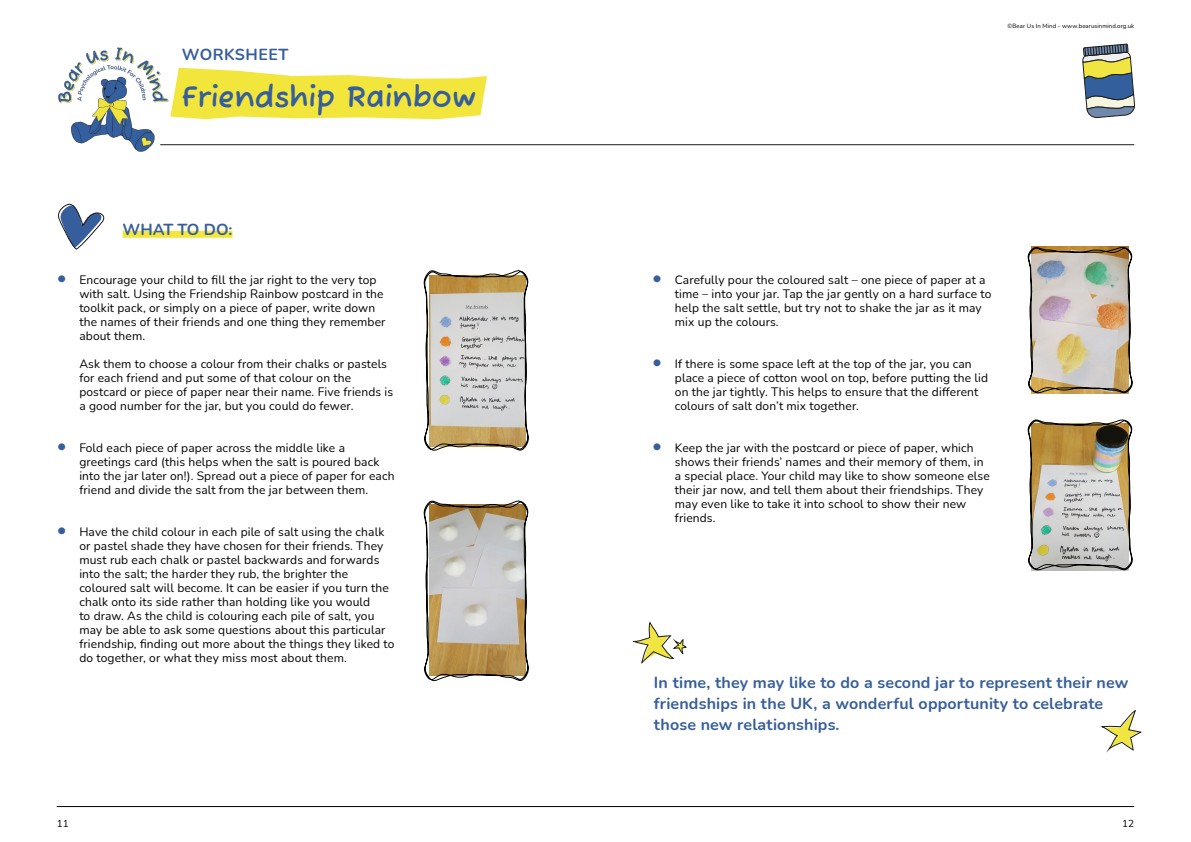
<style>
.page{position:relative;width:1191px;height:842px;background:#fff}
.page>*{position:absolute;margin:0;border:0;box-sizing:border-box;transform-origin:0 0}
.t1{font:700 30px "Fuzzy Bubbles";color:#355e9b}
.t2{font:700 16px/21px "Nunito";letter-spacing:.01em;color:#365e99}
.t3{font:700 16px "Nunito";color:#355e9b}
.t4{font:700 16px "Nunito";letter-spacing:.03em;color:#365e9c}
.t5{font:12px/14px "Nunito";letter-spacing:.01em;color:#000}
.t6{font:10px "Nunito";color:#000}
.t7{font:6px "Nunito";letter-spacing:.01em;color:#000}
.s1{font-weight:700;font-size:19px;color:#355e9b}
</style>
<div class="page">
<hr style="left:57px;top:806px;width:1077px;height:1px;background:#000">
<img style="left:58px;top:47px;width:112px;height:105px">
<hr style="left:160px;top:145px;width:974px;height:1px;background:#1e1e1c">
<div style="left:122px;top:231px;width:110px;height:7px;background:#f3e63c"></div>
<svg style="left:58px;top:204px;width:46px;height:45px"></svg>
<svg style="left:633px;top:622px;width:53px;height:41px"></svg>
<svg style="left:1100px;top:710px;width:41px;height:40px"></svg>
<svg style="left:1082px;top:44px;width:53px;height:74px"></svg>
<svg style="left:170px;top:68px;width:317px;height:51px"></svg>
<svg style="left:423px;top:270px;width:106px;height:181px"></svg>
<svg style="left:423px;top:500px;width:106px;height:182px"></svg>
<img style="left:1027px;top:246px;width:106px;height:148px">
<svg style="left:1027px;top:419px;width:106px;height:152px"></svg>
<h2 class="t4" style="left:182px;top:43px;width:108px">WORKSHEET</h2>
<h1 class="t1" style="left:182px;top:72px;width:296px">Friendship Rainbow</h1>
<h2 class="t3" style="left:122px;top:218px;width:111px">WHAT TO DO:</h2>
<p class="t5" style="left:79px;top:272px;width:308px;text-indent:-23px"><span class="s1">•</span> Encourage your child to fill the jar right to the very top with salt. Using the Friendship Rainbow postcard in the toolkit pack, or simply on a piece of paper, write down the names of their friends and one thing they remember about them.</p>
<p class="t5" style="left:79px;top:356px;width:315px">Ask them to choose a colour from their chalks or pastels for each friend and put some of that colour on the postcard or piece of paper near their name. Five friends is a good number for the jar, but you could do fewer.</p>
<p class="t5" style="left:79px;top:440px;width:317px;text-indent:-23px"><span class="s1">•</span> Fold each piece of paper across the middle like a greetings card (this helps when the salt is poured back into the jar later on!). Spread out a piece of paper for each friend and divide the salt from the jar between them.</p>
<p class="t5" style="left:79px;top:525px;width:316px;text-indent:-23px"><span class="s1">•</span> Have the child colour in each pile of salt using the chalk or pastel shade they have chosen for their friends. They must rub each chalk or pastel backwards and forwards into the salt; the harder they rub, the brighter the coloured salt will become. It can be easier if you turn the chalk onto its side rather than holding like you would<br>to draw. As the child is colouring each pile of salt, you may be able to ask some questions about this particular friendship, finding out more about the things they liked to do together, or what they miss most about them.</p>
<p class="t7" style="left:1007px;top:22px;width:128px">©Bear Us In Mind - www.bearusinmind.org.uk</p>
<p class="t5" style="left:675px;top:272px;width:318px;text-indent:-23px"><span class="s1">•</span> Carefully pour the coloured salt – one piece of paper at a time – into your jar. Tap the jar gently on a hard surface to help the salt settle, but try not to shake the jar as it may mix up the colours.</p>
<p class="t5" style="left:675px;top:356px;width:315px;text-indent:-23px"><span class="s1">•</span> If there is some space left at the top of the jar, you can place a piece of cotton wool on top, before putting the lid on the jar tightly. This helps to ensure that the different colours of salt don’t mix together.</p>
<p class="t5" style="left:675px;top:441px;width:316px;text-indent:-23px"><span class="s1">•</span> Keep the jar with the postcard or piece of paper, which shows their friends’ names and their memory of them, in a special place. Your child may like to show someone else their jar now, and tell them about their friendships. They may even like to take it into school to show their new friends.</p>
<h2 class="t2" style="left:654px;top:672px;width:476px">In time, they may like to do a second jar to represent their new friendships in the UK, a wonderful opportunity to celebrate those new relationships.</h2>
<p class="t6" style="left:57px;top:817px;width:13px">11</p>
<p class="t6" style="left:1122px;top:817px;width:13px">12</p>
</div>
